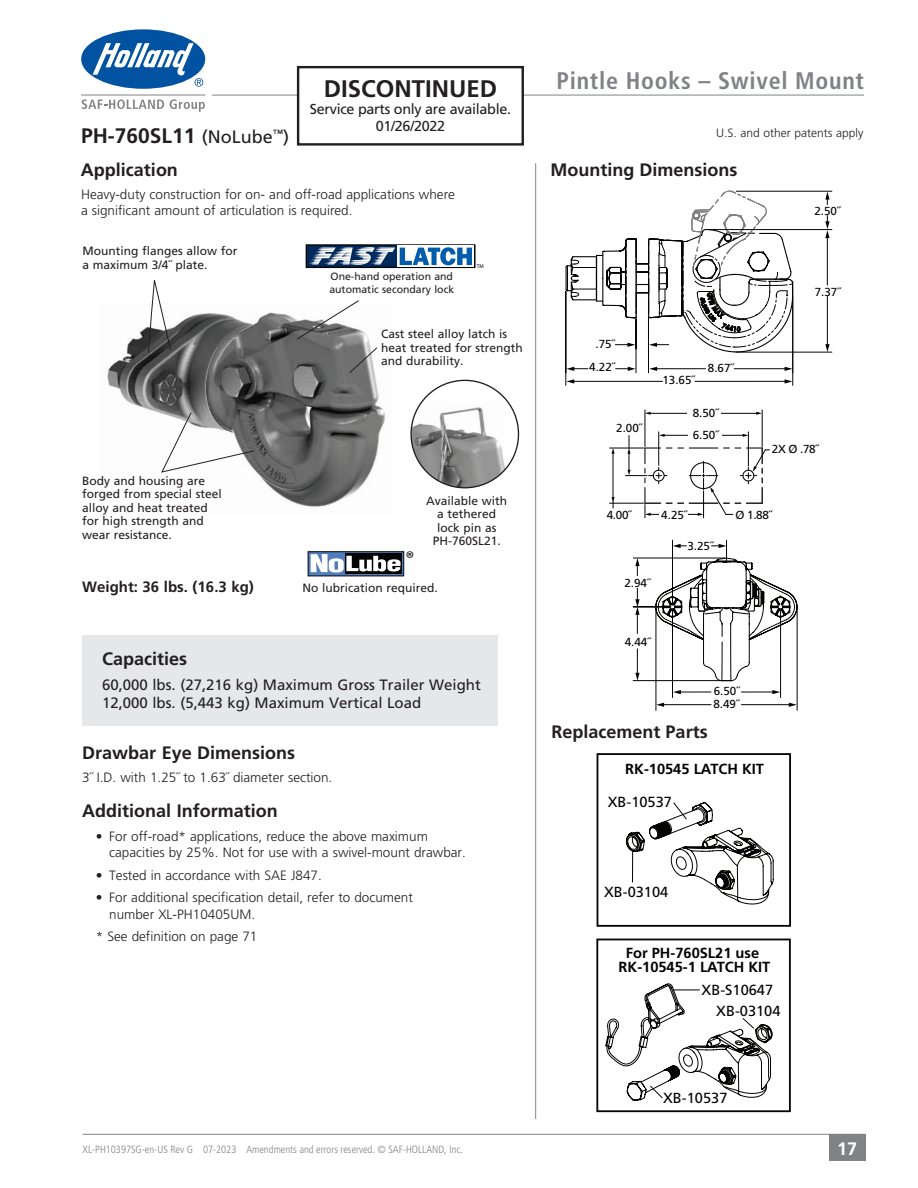
<style>
.page{position:relative;width:918px;height:1188px;background:#fff}
.page>*{position:absolute;margin:0;border:0;box-sizing:border-box;transform-origin:0 0}
.t1{font:700 condensed 24px "Frutiger LT Std";letter-spacing:.03em;color:#808285}
.t2{font:700 24px "Frutiger LT Std";color:#231f20}
.t3{font:700 21px "Frutiger LT Std";color:#231f20}
.t4{font:19.95px "Myriad Pro";color:#040503}
.t5{font:700 18px "Frutiger LT Std";color:#231f20}
.t6{font:700 18px "Frutiger LT Std";color:#fff}
.t7{font:15px/18px "Frutiger LT Std";color:#231f20}
.t8{font:700 15px "Frutiger LT Std";color:#231f20}
.t9{font:700 14.7px/14.7px "Frutiger LT Std";color:#040503;text-align:center}
.t10{font:14.7px/21px "Frutiger LT Std";color:#040503}
.t11{font:14.4px/17.2px "Frutiger LT Std";letter-spacing:-.02em;color:#231f20;text-align:center}
.t12{font:300 13.5px/16.5px "Frutiger LT Std";color:#231f20}
.t13{font:12px/13.5px "Frutiger LT Std";color:#231f20}
.t14{font:300 12px "Frutiger LT Std";color:#231f20}
.t15{font:11.7px "Frutiger";color:#040503}
.t16{font:300 condensed 10.5px "Frutiger LT Std";color:#808285}
.t17{font:10.5px/12.6px "Frutiger LT Std";color:#231f20}
.t18{font:5.4px "Myriad";color:#040503}
.s1{font-weight:400;font-size:18px}
</style>
<div class="page">
<hr style="left:83px;top:1134px;width:783px;height:1px;background:#808285">
<div style="left:829px;top:1134px;width:37px;height:27px;background:#808285"></div>
<hr style="left:212px;top:95px;width:652px;height:1px;background:#808285">
<div style="left:81px;top:29px;width:124px;height:60px;background:#0152a1;border-radius:50%"></div>
<svg style="left:93px;top:43px;width:110px;height:44px"></svg>
<svg style="left:82px;top:99px;width:82px;height:10px"></svg>
<svg style="left:170px;top:99px;width:35px;height:13px"></svg>
<hr style="left:81px;top:95px;width:124px;height:1px;background:#808285">
<hr style="left:535px;top:163px;width:1px;height:956px;background:#808285">
<div style="left:82px;top:635px;width:416px;height:91px;background:#e6e7e9"></div>
<img style="left:107px;top:312px;width:278px;height:195px">
<hr style="left:565px;top:292px;width:1px;height:93px;background:#040503">
<hr style="left:792px;top:297px;width:1px;height:88px;background:#040503">
<hr style="left:636px;top:319px;width:1px;height:54px;background:#040503">
<hr style="left:648px;top:315px;width:1px;height:58px;background:#040503">
<hr style="left:708px;top:229px;width:124px;height:1px;background:#040503">
<hr style="left:736px;top:352px;width:96px;height:1px;background:#040503">
<hr style="left:736px;top:191px;width:96px;height:1px;background:#040503">
<svg style="left:566px;top:379px;width:97px;height:5px"></svg>
<svg style="left:694px;top:379px;width:98px;height:5px"></svg>
<svg style="left:566px;top:367px;width:23px;height:4px"></svg>
<svg style="left:615px;top:367px;width:21px;height:4px"></svg>
<svg style="left:565px;top:191px;width:229px;height:162px"></svg>
<svg style="left:649px;top:367px;width:57px;height:4px"></svg>
<svg style="left:734px;top:367px;width:58px;height:4px"></svg>
<svg style="left:825px;top:296px;width:5px;height:56px"></svg>
<svg style="left:825px;top:215px;width:5px;height:71px"></svg>
<svg style="left:825px;top:192px;width:5px;height:13px"></svg>
<hr style="left:672px;top:608px;width:1px;height:90px;background:#040503">
<hr style="left:780px;top:608px;width:1px;height:90px;background:#040503">
<hr style="left:656px;top:608px;width:1px;height:102px;background:#040503">
<hr style="left:797px;top:608px;width:1px;height:102px;background:#040503">
<hr style="left:633px;top:680px;width:87px;height:1px;background:#040503">
<hr style="left:633px;top:558px;width:92px;height:1px;background:#040503">
<hr style="left:633px;top:606px;width:38px;height:1px;background:#040503">
<svg style="left:656px;top:703px;width:56px;height:4px"></svg>
<svg style="left:741px;top:703px;width:56px;height:4px"></svg>
<svg style="left:673px;top:690px;width:39px;height:4px"></svg>
<svg style="left:741px;top:690px;width:39px;height:4px"></svg>
<svg style="left:635px;top:648px;width:5px;height:33px"></svg>
<svg style="left:635px;top:587px;width:5px;height:47px"></svg>
<svg style="left:635px;top:558px;width:5px;height:18px"></svg>
<svg style="left:653px;top:540px;width:145px;height:141px"></svg>
<hr style="left:610px;top:448px;width:34px;height:1px;background:#040503">
<hr style="left:610px;top:503px;width:34px;height:1px;background:#040503">
<hr style="left:613px;top:453px;width:1px;height:45px;background:#040503">
<svg style="left:612px;top:448px;width:3px;height:6px"></svg>
<hr style="left:645px;top:410px;width:1px;height:37px;background:#040503">
<hr style="left:762px;top:410px;width:1px;height:37px;background:#040503">
<hr style="left:650px;top:413px;width:107px;height:1px;background:#040503">
<svg style="left:645px;top:412px;width:6px;height:3px"></svg>
<svg style="left:756px;top:412px;width:6px;height:3px"></svg>
<hr style="left:658px;top:432px;width:1px;height:33px;background:#040503">
<hr style="left:748px;top:432px;width:1px;height:34px;background:#040503">
<div style="left:688px;top:407px;width:33px;height:12px;background:#fff"></div>
<svg style="left:626px;top:434px;width:144px;height:84px"></svg>
<svg style="left:612px;top:497px;width:3px;height:11px"></svg>
<div style="left:688px;top:429px;width:33px;height:12px;background:#fff"></div>
<div style="left:596px;top:939px;width:194px;height:173px;border:2px solid #040503"></div>
<div style="left:597px;top:753px;width:193px;height:174px;border:2px solid #040503"></div>
<svg style="left:605px;top:802px;width:169px;height:299px"></svg>
<img style="left:412px;top:402px;width:107px;height:86px">
<svg style="left:296px;top:300px;width:64px;height:40px"></svg>
<svg style="left:308px;top:551px;width:96px;height:25px"></svg>
<div style="left:345px;top:554px;width:57px;height:20px;background:#040503"></div>
<svg style="left:311px;top:554px;width:90px;height:19px"></svg>
<svg style="left:349px;top:347px;width:29px;height:27px"></svg>
<svg style="left:161px;top:412px;width:94px;height:61px"></svg>
<div style="left:306px;top:245px;width:169px;height:22px;background:#00295c"></div>
<div style="left:306px;top:244px;width:170px;height:24px;border:1px solid #040503"></div>
<svg style="left:398px;top:246px;width:76px;height:21px"></svg>
<svg style="left:309px;top:247px;width:163px;height:18px"></svg>
<svg style="left:148px;top:280px;width:24px;height:74px"></svg>
<div style="left:298px;top:67px;width:225px;height:77px;background:#fff"></div>
<div style="left:297px;top:66px;width:227px;height:80px;border:2px solid #231f20"></div>
<h1 class="t2" style="left:324px;top:74px;width:175px">DISCONTINUED</h1>
<p class="t11" style="left:310px;top:100px;width:203px">Service parts only are available.<br>01/26/2022</p>
<h2 class="t3" style="left:81px;top:124px;width:210px">PH-760SL11 <span class="s1">(NoLube</span><sup>™</sup><span class="s1">)</span></h2>
<h3 class="t5" style="left:81px;top:159px;width:99px">Application</h3>
<p class="t12" style="left:81px;top:186px;width:375px">Heavy-duty construction for on- and off-road applications where a significant amount of articulation is required.</p>
<p class="t13" style="left:83px;top:244px;width:157px">Mounting flanges allow for a maximum 3/4˝ plate.</p>
<p class="t13" style="left:82px;top:474px;width:141px">Body and housing are forged from special steel alloy and heat treated for high strength and wear resistance.</p>
<p class="t8" style="left:82px;top:578px;width:173px">Weight: 36 lbs. (16.3 kg)</p>
<p class="t17" style="left:329px;top:270px;width:126px">One-hand operation and automatic secondary lock</p>
<p class="t18" style="left:477px;top:263px;width:9px">TM</p>
<p class="t13" style="left:381px;top:327px;width:143px">Cast steel alloy latch is heat treated for strength and durability.</p>
<p class="t13" style="left:426px;top:494px;width:83px;text-align:center">Available with a tethered lock pin as<br>PH-760SL21.</p>
<h3 class="t4" style="left:406px;top:546px;width:10px">®</h3>
<p class="t13" style="left:303px;top:581px;width:137px">No lubrication required.</p>
<h3 class="t5" style="left:102px;top:648px;width:87px">Capacities</h3>
<p class="t7" style="left:102px;top:676px;width:380px">60,000 lbs. (27,216 kg) Maximum Gross Trailer Weight<br>12,000 lbs. (5,443 kg) Maximum Vertical Load</p>
<h3 class="t5" style="left:82px;top:742px;width:215px">Drawbar Eye Dimensions</h3>
<p class="t12" style="left:82px;top:770px;width:252px">3˝ I.D. with 1.25˝ to 1.63˝ diameter section.</p>
<h3 class="t5" style="left:82px;top:801px;width:197px">Additional Information</h3>
<p class="t12" style="left:109px;top:828px;width:358px;text-indent:-14px">• For off-road* applications, reduce the above maximum capacities by 25%. Not for use with a swivel-mount drawbar.</p>
<p class="t12" style="left:96px;top:867px;width:228px">• Tested in accordance with SAE J847.</p>
<p class="t12" style="left:109px;top:890px;width:305px;text-indent:-14px">• For additional specification detail, refer to document number XL-PH10405UM.</p>
<p class="t12" style="left:96px;top:929px;width:163px">* See definition on page 71</p>
<h1 class="t1" style="left:557px;top:66px;width:309px">Pintle Hooks – Swivel Mount</h1>
<p class="t14" style="left:716px;top:126px;width:149px">U.S. and other patents apply</p>
<h3 class="t5" style="left:550px;top:159px;width:188px">Mounting Dimensions</h3>
<p class="t15" style="left:595px;top:337px;width:21px">.75˝</p>
<p class="t15" style="left:589px;top:360px;width:27px">4.22˝</p>
<p class="t15" style="left:616px;top:421px;width:27px">2.00˝</p>
<p class="t15" style="left:662px;top:373px;width:34px">13.65˝</p>
<p class="t15" style="left:708px;top:361px;width:27px">8.67˝</p>
<p class="t15" style="left:693px;top:406px;width:27px">8.50˝</p>
<p class="t15" style="left:693px;top:428px;width:27px">6.50˝</p>
<p class="t15" style="left:814px;top:204px;width:27px">2.50˝</p>
<p class="t15" style="left:815px;top:285px;width:27px">7.37˝</p>
<p class="t15" style="left:772px;top:442px;width:48px">2X Ø .78˝</p>
<p class="t15" style="left:607px;top:508px;width:26px">4.00˝</p>
<p class="t15" style="left:661px;top:508px;width:27px">4.25˝</p>
<p class="t15" style="left:735px;top:508px;width:38px">Ø 1.88˝</p>
<p class="t15" style="left:687px;top:539px;width:27px">3.25˝</p>
<p class="t15" style="left:624px;top:576px;width:27px">2.94˝</p>
<p class="t15" style="left:625px;top:635px;width:27px">4.44˝</p>
<p class="t15" style="left:714px;top:684px;width:27px">6.50˝</p>
<p class="t15" style="left:713px;top:697px;width:27px">8.49˝</p>
<h3 class="t5" style="left:552px;top:722px;width:158px">Replacement Parts</h3>
<p class="t9" style="left:625px;top:762px;width:140px">RK-10545 LATCH KIT</p>
<p class="t10" style="left:608px;top:792px;width:66px">XB-10537</p>
<p class="t10" style="left:604px;top:881px;width:66px">XB-03104</p>
<p class="t9" style="left:619px;top:945px;width:153px">For PH-760SL21 use<br>RK-10545-1 LATCH KIT</p>
<p class="t10" style="left:716px;top:980px;width:66px;text-indent:-15px">XB-S10647<br>XB-03104</p>
<p class="t16" style="left:83px;top:1143px;width:382px">XL-PH10397SG-en-US Rev G 07-2023 Amendments and errors reserved. © SAF-HOLLAND, Inc.</p>
<p class="t10" style="left:663px;top:1088px;width:66px">XB-10537</p>
<h3 class="t6" style="left:837px;top:1138px;width:22px">17</h3>
</div>
